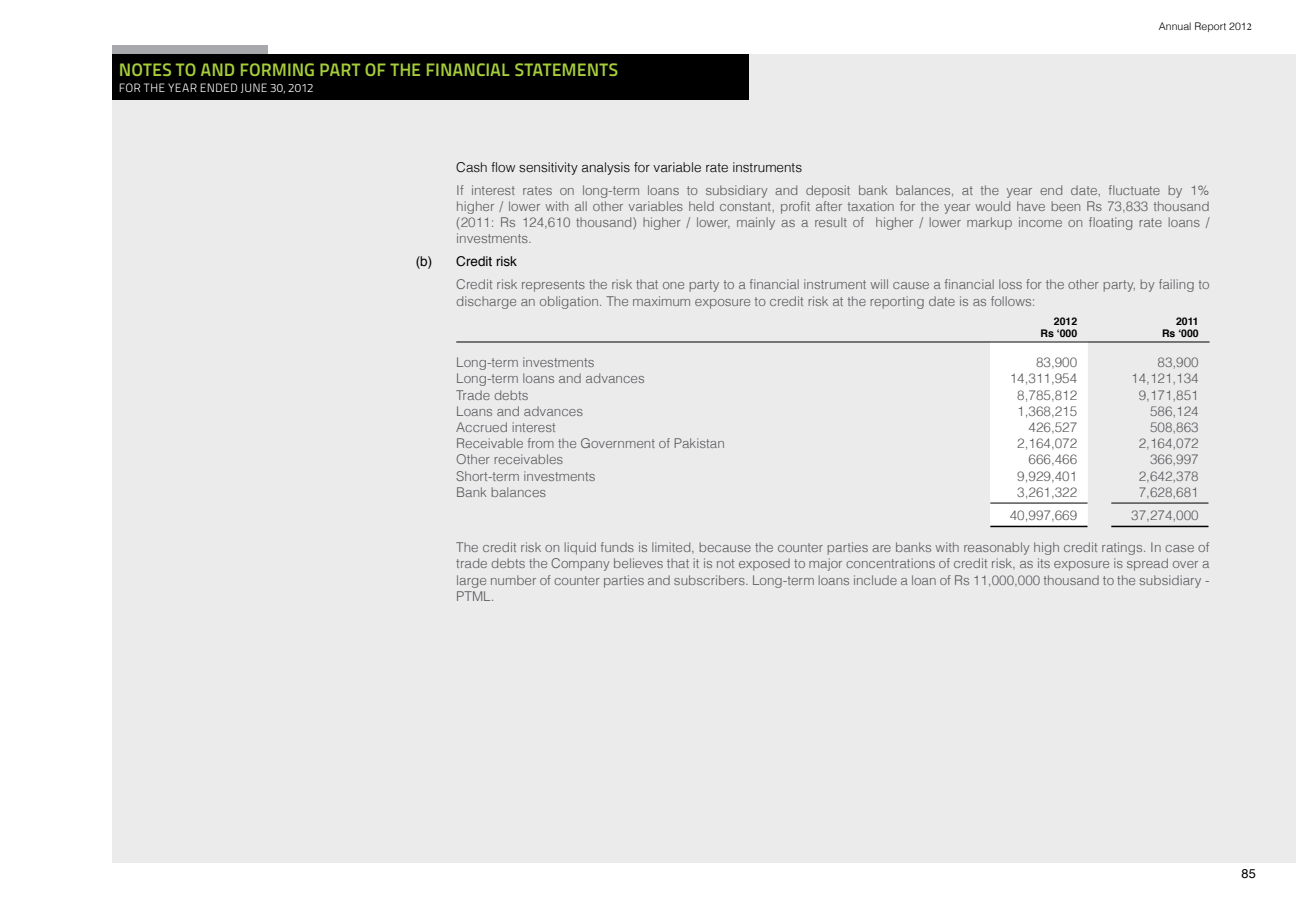
<style>
.page{position:relative;width:1296px;height:905px;background:#fff}
.page>*{position:absolute;margin:0;border:0;box-sizing:border-box;transform-origin:0 0}
.t1{font:18px "Titillium Maps 26 L 750 wt";color:#a6ce39}
.t2{font:300 13.5px/16.2px "Helvetica";color:#58595b;text-align:justify}
.t3{font:300 13.5px "Helvetica";color:#000}
.t4{font:13.5px "Helvetica";color:#000}
.t5{font:12.75px "Helvetica";color:#000}
.t6{font:12px "Titillium Maps 26 L 250 wt";letter-spacing:.015em;color:#fff}
.t7{font:700 10.5px "Helvetica";color:#000}
.t8{font:300 10.5px "Helvetica";color:#000}
.s1{font-family:"Minion Pro";font-weight:400}
</style>
<div class="page">
<div style="left:112px;top:54px;width:1184px;height:808px;background:#ebebec"></div>
<div style="left:991px;top:341px;width:96px;height:185px;background:#fff"></div>
<div style="left:990px;top:341px;width:98px;height:185px;border:1px solid #fff"></div>
<hr style="left:456px;top:342px;width:754px;height:1px;background:#000">
<hr style="left:1111px;top:503px;width:97px;height:1px;background:#000">
<hr style="left:990px;top:503px;width:98px;height:1px;background:#000">
<hr style="left:1111px;top:525px;width:97px;height:2px;background:#000">
<hr style="left:990px;top:525px;width:98px;height:2px;background:#000">
<div style="left:113px;top:54px;width:636px;height:46px;background:#000"></div>
<div style="left:113px;top:45px;width:155px;height:9px;background:#a7a9ac"></div>
<h1 class="t1" style="left:119px;top:56px;width:501px">NOTES TO AND FORMING PART OF THE FINANCIAL STATEMENTS</h1>
<p class="t6" style="left:119px;top:78px;width:196px">FOR THE YEAR ENDED JUNE 30, 2012</p>
<p class="t8" style="left:1159px;top:20px;width:94px">Annual Report 201<span class="s1">2</span></p>
<p class="t3" style="left:456px;top:158px;width:347px">Cash flow sensitivity analysis for variable rate instruments</p>
<p class="t2" style="left:456px;top:182px;width:755px">If interest rates on long-term loans to subsidiary and deposit bank balances, at the year end date, fluctuate by 1% higher / lower with all other variables held constant, profit after taxation for the year would have been Rs 73,833 thousand (2011: Rs 124,610 thousand) higher / lower, mainly as a result of higher / lower markup income on floating rate loans / investments.</p>
<p class="t4" style="left:416px;top:251px;width:103px">(b) Credit risk</p>
<p class="t2" style="left:456px;top:276px;width:755px">Credit risk represents the risk that one party to a financial instrument will cause a financial loss for the other party, by failing to discharge an obligation. The maximum exposure to credit risk at the reporting date is as follows:</p>
<p class="t7" style="left:1054px;top:313px;width:25px">2012</p>
<p class="t7" style="left:1176px;top:313px;width:24px">2011</p>
<p class="t7" style="left:1041px;top:325px;width:38px">Rs ‘000</p>
<p class="t7" style="left:1162px;top:325px;width:38px">Rs ‘000</p>
<p class="t2" style="left:456px;top:354px;width:140px">Long-term investments</p>
<p class="t2" style="left:1036px;top:354px;width:43px">83,900</p>
<p class="t2" style="left:1158px;top:354px;width:43px">83,900</p>
<p class="t2" style="left:456px;top:370px;width:190px">Long-term loans and advances</p>
<p class="t2" style="left:1010px;top:370px;width:69px">14,311,954</p>
<p class="t2" style="left:1131px;top:370px;width:69px">14,121,134</p>
<p class="t2" style="left:456px;top:386px;width:74px">Trade debts</p>
<p class="t2" style="left:1017px;top:386px;width:62px">8,785,812</p>
<p class="t2" style="left:1139px;top:386px;width:62px">9,171,851</p>
<p class="t2" style="left:456px;top:403px;width:128px">Loans and advances</p>
<p class="t2" style="left:1017px;top:403px;width:62px">1,368,215</p>
<p class="t2" style="left:1150px;top:403px;width:50px">586,124</p>
<p class="t2" style="left:456px;top:419px;width:101px">Accrued interest</p>
<p class="t2" style="left:1029px;top:419px;width:50px">426,527</p>
<p class="t2" style="left:1150px;top:419px;width:50px">508,863</p>
<p class="t2" style="left:456px;top:435px;width:270px">Receivable from the Government of Pakistan</p>
<p class="t2" style="left:1017px;top:435px;width:62px">2,164,072</p>
<p class="t2" style="left:1139px;top:435px;width:62px">2,164,072</p>
<p class="t2" style="left:456px;top:451px;width:109px">Other receivables</p>
<p class="t2" style="left:1029px;top:451px;width:50px">666,466</p>
<p class="t2" style="left:1150px;top:451px;width:50px">366,997</p>
<p class="t2" style="left:456px;top:467px;width:141px">Short-term investments</p>
<p class="t2" style="left:1017px;top:467px;width:62px">9,929,401</p>
<p class="t2" style="left:1139px;top:467px;width:62px">2,642,378</p>
<p class="t2" style="left:456px;top:484px;width:92px">Bank balances</p>
<p class="t2" style="left:1017px;top:484px;width:62px">3,261,322</p>
<p class="t2" style="left:1139px;top:484px;width:62px">7,628,681</p>
<p class="t2" style="left:1010px;top:507px;width:69px">40,997,669</p>
<p class="t2" style="left:1131px;top:507px;width:69px">37,274,000</p>
<p class="t2" style="left:456px;top:539px;width:755px">The credit risk on liquid funds is limited, because the counter parties are banks with reasonably high credit ratings. In case of trade debts the Company believes that it is not exposed to major concentrations of credit risk, as its exposure is spread over a large number of counter parties and subscribers. Long-term loans include a loan of Rs 11,000,000 thousand to the subsidiary - PTML.</p>
<p class="t5" style="left:1242px;top:864px;width:16px">85</p>
</div>
